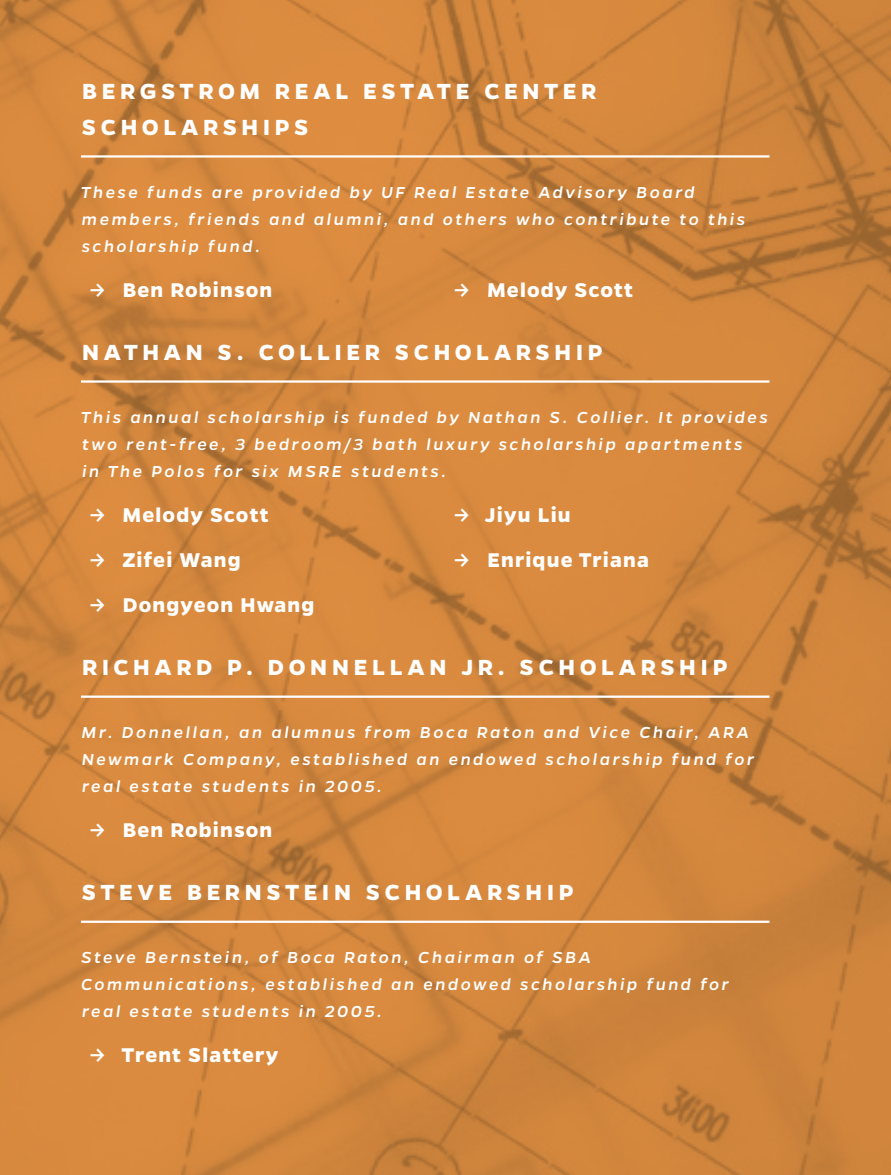
<style>
.page{position:relative;width:891px;height:1175px;background:#fff}
.page>*{position:absolute;margin:0;border:0;box-sizing:border-box;transform-origin:0 0}
.t1{font:700 24.75px/36px "Gentona";letter-spacing:.185em;color:#fff}
.t2{font:700 22.5px "Gentona";letter-spacing:.05em;color:#fff}
.t3{font:italic 500 18px/27px "Gentona";letter-spacing:.14em;color:#fff}
.s1{font-weight:500}
</style>
<div class="page">
<img style="left:0;top:0;width:891px;height:1174px">
<hr style="left:81px;top:155px;width:689px;height:3px;background:#fff">
<hr style="left:81px;top:380px;width:689px;height:2px;background:#fff">
<hr style="left:81px;top:695px;width:689px;height:3px;background:#fff">
<hr style="left:81px;top:920px;width:689px;height:2px;background:#fff">
<h1 class="t1" style="left:82px;top:73px;width:516px">BERGSTROM REAL ESTATE CENTER<br>SCHOLARSHIPS</h1>
<p class="t3" style="left:81px;top:179px;width:666px">These funds are provided by UF Real Estate Advisory Board members, friends and alumni, and others who contribute to this scholarship fund.</p>
<p class="t2" style="left:90px;top:277px;width:184px"><span class="s1">→</span> Ben Robinson</p>
<p class="t2" style="left:455px;top:277px;width:180px"><span class="s1">→</span> Melody Scott</p>
<h1 class="t1" style="left:82px;top:334px;width:522px">NATHAN S. COLLIER SCHOLARSHIP</h1>
<p class="t3" style="left:81px;top:404px;width:688px">This annual scholarship is funded by Nathan S. Collier. It provides two rent-free, 3 bedroom/3 bath luxury scholarship apartments<br>in The Polos for six MSRE students.</p>
<p class="t2" style="left:90px;top:502px;width:180px"><span class="s1">→</span> Melody Scott</p>
<p class="t2" style="left:90px;top:547px;width:152px"><span class="s1">→</span> Zifei Wang</p>
<p class="t2" style="left:90px;top:592px;width:226px"><span class="s1">→</span> Dongyeon Hwang</p>
<p class="t2" style="left:455px;top:502px;width:118px"><span class="s1">→</span> Jiyu Liu</p>
<p class="t2" style="left:455px;top:547px;width:196px"><span class="s1">→</span> Enrique Triana</p>
<h1 class="t1" style="left:82px;top:649px;width:647px">RICHARD P. DONNELLAN JR. SCHOLARSHIP</h1>
<p class="t3" style="left:81px;top:719px;width:674px">Mr. Donnellan, an alumnus from Boca Raton and Vice Chair, ARA<br>Newmark Company, established an endowed scholarship fund for real estate students in 2005.</p>
<p class="t2" style="left:90px;top:817px;width:184px"><span class="s1">→</span> Ben Robinson</p>
<h1 class="t1" style="left:82px;top:874px;width:493px">STEVE BERNSTEIN SCHOLARSHIP</h1>
<p class="t3" style="left:81px;top:944px;width:649px">Steve Bernstein, of Boca Raton, Chairman of SBA<br>Communications, established an endowed scholarship fund for real estate students in 2005.</p>
<p class="t2" style="left:90px;top:1042px;width:190px"><span class="s1">→</span> Trent Slattery</p>
</div>
